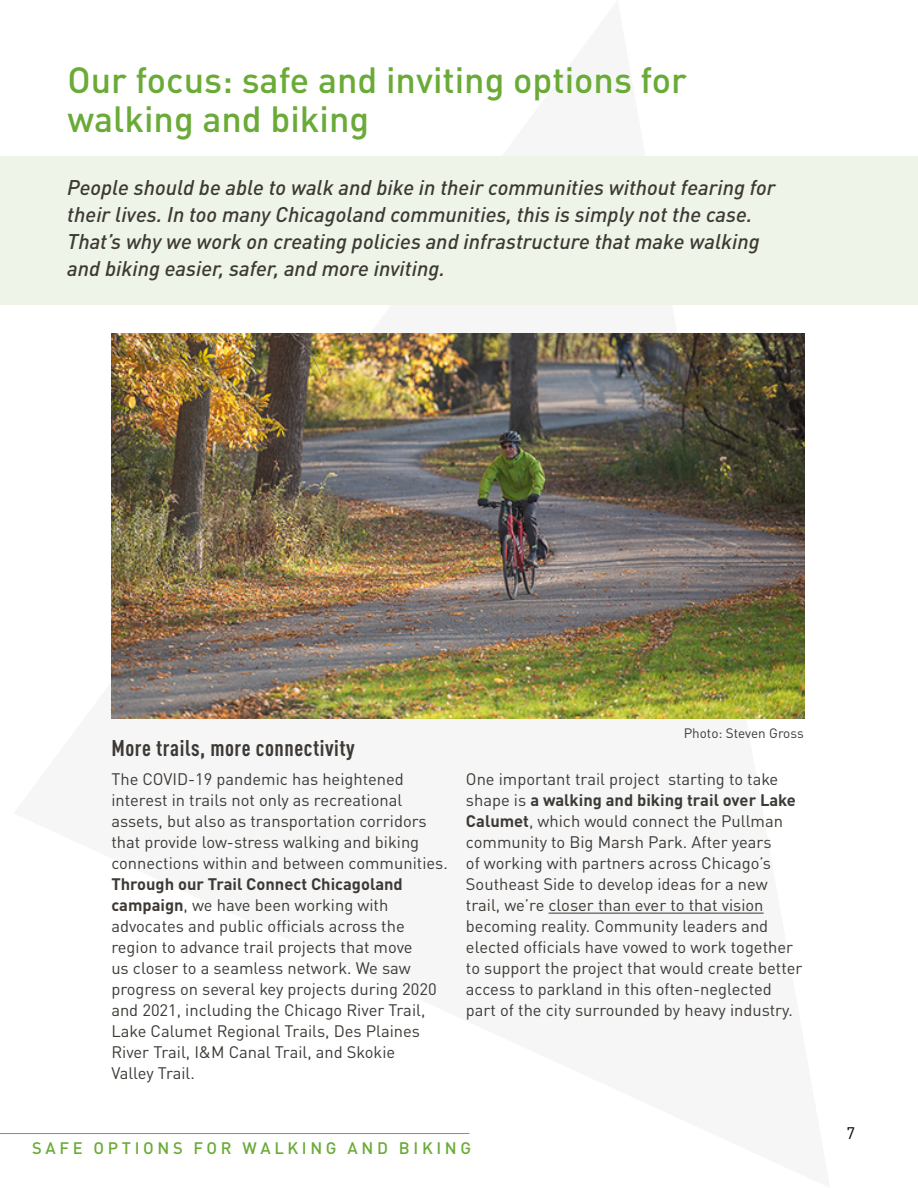
<style>
.page{position:relative;width:918px;height:1188px;background:#fff}
.page>*{position:absolute;margin:0;border:0;box-sizing:border-box;transform-origin:0 0}
.t1{font:500 36px/39px "DIN Pro";color:#6aaa37}
.t2{font:700 condensed 22.5px "DIN Pro";letter-spacing:.025em;color:#3d3935}
.t3{font:italic 500 21px/27px "DIN Pro";color:#3d3935}
.t4{font:16.5px/21px "DIN Pro";color:#3d3935}
.t5{font:500 16.5px "DIN Pro";letter-spacing:.22em;color:#6aaa37}
.t6{font:16.5px "DIN Pro";color:#000}
.t7{font:13.5px "DIN Pro";color:#3d3935}
.s1{font-weight:700}
</style>
<div class="page">
<div style="left:0;top:156px;width:918px;height:149px;background:#eef4e7"></div>
<hr style="left:549px;top:913px;width:215px;height:1px;background:#3d3935">
<img style="left:111px;top:333px;width:694px;height:386px">
<hr style="left:0;top:1133px;width:470px;height:1px;background:#6aaa37">
<h1 class="t1" style="left:68px;top:57px;width:621px">Our focus: safe and inviting options for walking and biking</h1>
<p class="t3" style="left:67px;top:172px;width:710px">People should be able to walk and bike in their communities without fearing for their lives. In too many Chicagoland communities, this is simply not the case.<br>That’s why we work on creating policies and infrastructure that make walking and biking easier, safer, and more inviting.</p>
<h2 class="t2" style="left:111px;top:731px;width:245px">More trails, more connectivity</h2>
<p class="t4" style="left:111px;top:767px;width:338px">The COVID-19 pandemic has heightened interest in trails not only as recreational assets, but also as transportation corridors that provide low-stress walking and biking connections within and between communities.</p>
<p class="t4" style="left:111px;top:872px;width:327px"><span class="s1">Through our Trail Connect Chicagoland campaign</span>, we have been working with advocates and public officials across the region to advance trail projects that move<br>us closer to a seamless network. We saw progress on several key projects during 2020 and 2021, including the Chicago River Trail, Lake Calumet Regional Trails, Des Plaines River Trail, I&amp;M Canal Trail, and Skokie Valley Trail.</p>
<p class="t7" style="left:684px;top:723px;width:122px">Photo: Steven Gross</p>
<p class="t4" style="left:466px;top:767px;width:338px">One important trail project starting to take shape is <span class="s1">a walking and biking trail over Lake Calumet</span>, which would connect the Pullman community to Big Marsh Park. After years<br>of working with partners across Chicago’s Southeast Side to develop ideas for a new trail, we’re closer than ever to that vision becoming reality. Community leaders and elected officials have vowed to work together to support the project that would create better access to parkland in this often-neglected part of the city surrounded by heavy industry.</p>
<p class="t5" style="left:32px;top:1135px;width:441px">SAFE OPTIONS FOR WALKING AND BIKING</p>
<p class="t6" style="left:846px;top:1120px;width:10px">7</p>
</div>
